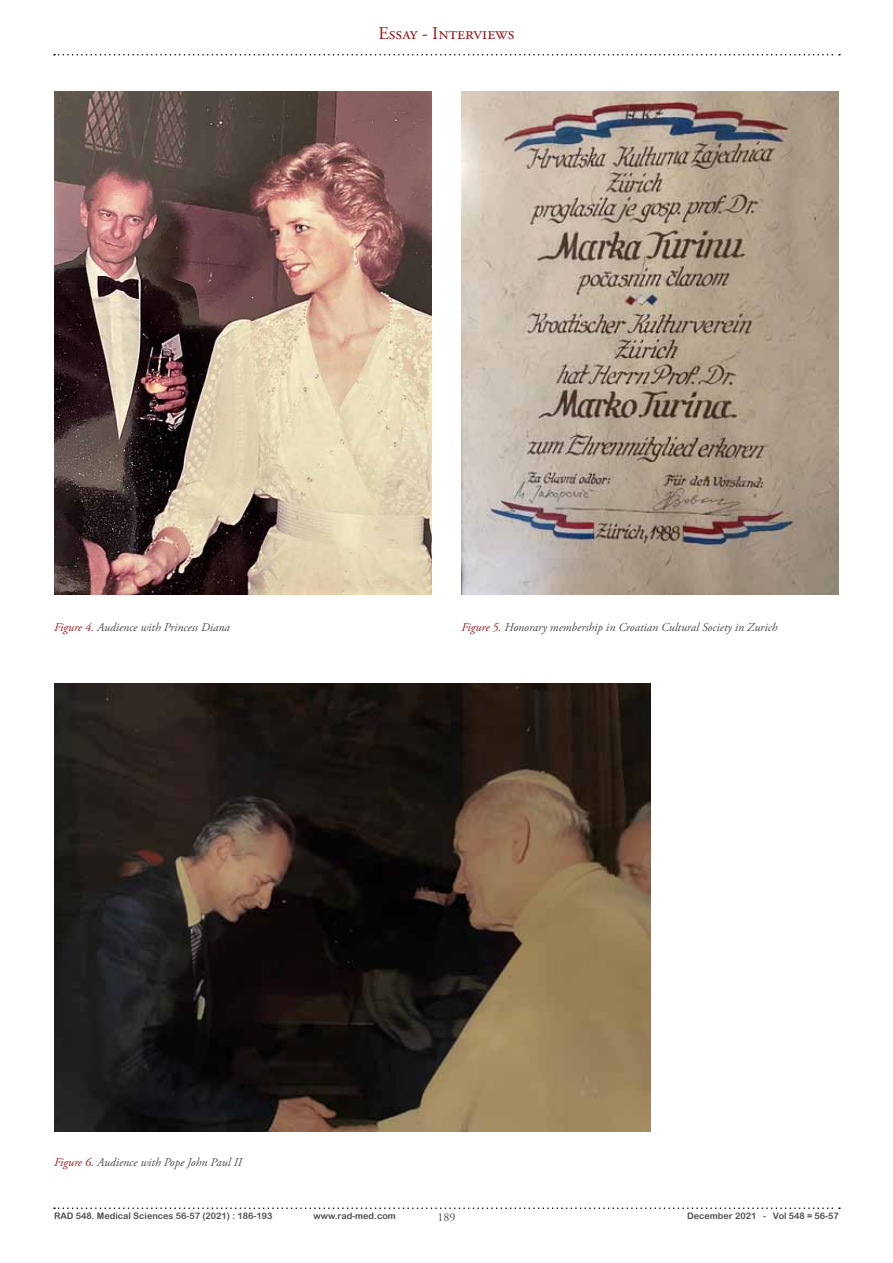
<style>
.page{position:relative;width:893px;height:1263px;background:#fff}
.page>*{position:absolute;margin:0;border:0;box-sizing:border-box;transform-origin:0 0}
.t1{font:18px "Adobe Garamond Pro";color:#981c1e}
.t2{font:italic 12px "Adobe Garamond Pro";color:#4d4d4d}
.t3{font:12px "Adobe Garamond Pro";color:#4d4d4d}
.t4{font:9px "Arial Rounded MT Bold";color:#4d4d4d}
.s1{color:#981c1e}
</style>
<div class="page">
<svg style="left:54px;top:54px;width:786px;height:2px"></svg>
<svg style="left:54px;top:1207px;width:786px;height:2px"></svg>
<img style="left:54px;top:91px;width:378px;height:504px">
<img style="left:54px;top:683px;width:597px;height:448px">
<img style="left:461px;top:91px;width:378px;height:503px">
<h1 class="t1" style="left:378px;top:23px;width:138px">Essay - Interviews</h1>
<p class="t2" style="left:54px;top:620px;width:177px"><span class="s1">Figure 4.</span> Audience with Princess Diana</p>
<p class="t2" style="left:461px;top:620px;width:318px"><span class="s1">Figure 5.</span> Honorary membership in Croatian Cultural Society in Zurich</p>
<p class="t2" style="left:54px;top:1155px;width:189px"><span class="s1">Figure 6.</span> Audience with Pope John Paul II</p>
<p class="t4" style="left:54px;top:1210px;width:220px">RAD 548. Medical Sciences 56-57 (2021) : 186-193</p>
<p class="t4" style="left:314px;top:1210px;width:84px">www.rad-med.com</p>
<p class="t3" style="left:437px;top:1210px;width:19px">189</p>
<p class="t4" style="left:687px;top:1210px;width:153px">December 2021 - Vol 548 = 56-57</p>
</div>
